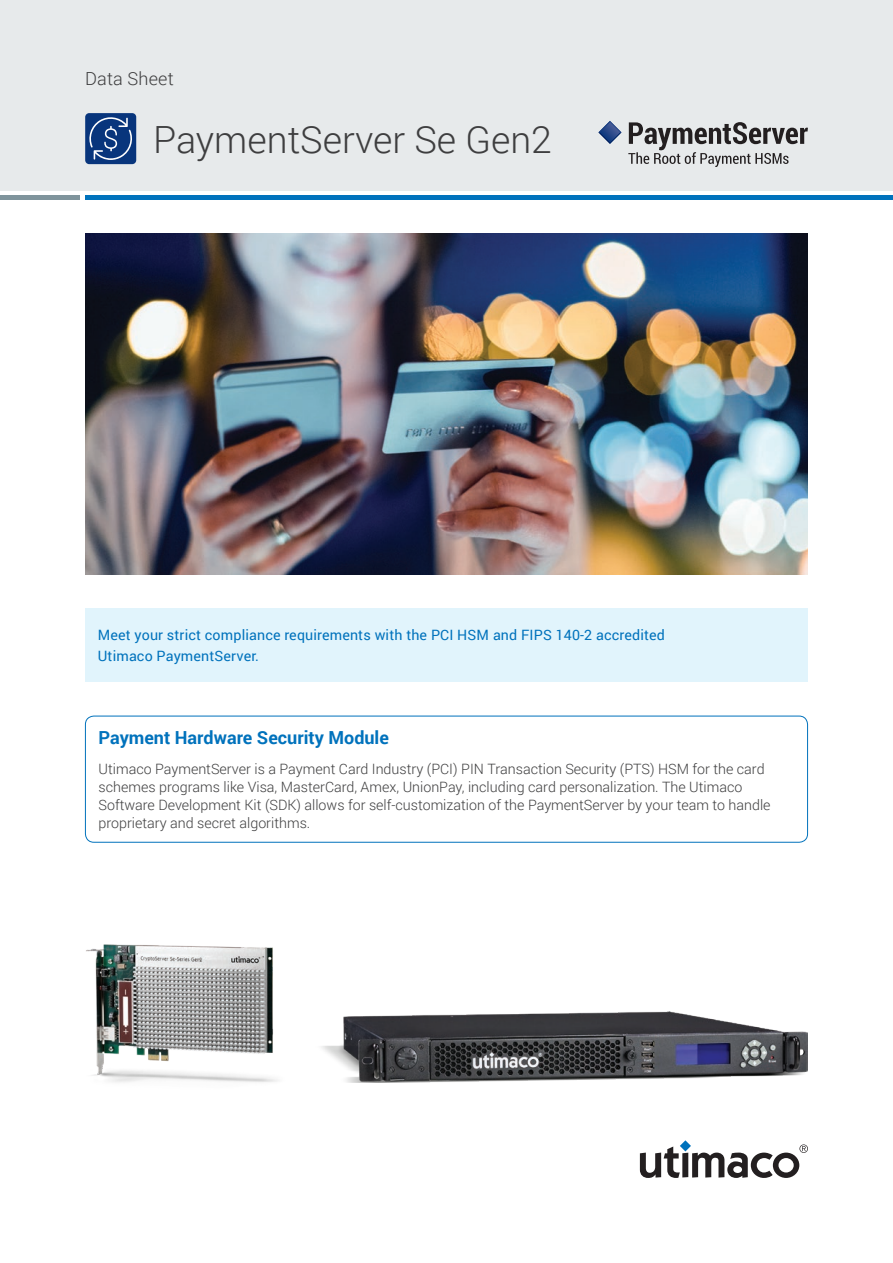
<style>
.page{position:relative;width:893px;height:1263px;background:#fff}
.page>*{position:absolute;margin:0;border:0;box-sizing:border-box;transform-origin:0 0}
._02_Header_2{font:300 37.5px "Roboto";color:#3e3e3f}
._05_Sub_Heading{font:700 18px "Roboto";color:#0072bc}
.Document_Type{font:300 18px "Roboto";letter-spacing:.01em;color:#3e3e3f}
._06_Content{font:300 14.25px/18px "Roboto";color:#3e3e3f}
._01_Short_descriptio{font:14.25px/21px "Roboto";letter-spacing:.01em;color:#0072bc}
</style>
<div class="page">
<div style="left:0;top:0;width:893px;height:190px;background:#e7eaeb"></div>
<hr style="left:85px;top:196px;width:808px;height:4px;background:#0072bc">
<hr style="left:0;top:196px;width:80px;height:4px;background:#7f949c">
<svg style="left:640px;top:1140px;width:168px;height:38px"></svg>
<img style="left:85px;top:234px;width:723px;height:340px">
<div style="left:85px;top:113px;width:51px;height:51px;background:#08357c;border-radius:4px"></div>
<svg style="left:89px;top:117px;width:43px;height:43px"></svg>
<svg style="left:628px;top:122px;width:180px;height:45px"></svg>
<svg style="left:598px;top:121px;width:23px;height:23px"></svg>
<div style="left:85px;top:608px;width:723px;height:74px;background:#e1f4fc"></div>
<div style="left:85px;top:716px;width:723px;height:127px;border:1px solid #0072bc;border-radius:9px"></div>
<img style="left:321px;top:1011px;width:487px;height:71px">
<img style="left:86px;top:944px;width:192px;height:138px">
<p class="Document_Type" style="left:85px;top:66px;width:90px">Data Sheet</p>
<p class="_02_Header_2" style="left:153px;top:114px;width:400px">PaymentServer Se Gen2</p>
<p class="_01_Short_descriptio" style="left:98px;top:624px;width:569px">Meet your strict compliance requirements with the PCI HSM and FIPS 140-2 accredited<br>Utimaco PaymentServer.</p>
<p class="_05_Sub_Heading" style="left:99px;top:724px;width:292px">Payment Hardware Security Module</p>
<p class="_06_Content" style="left:99px;top:760px;width:673px">Utimaco PaymentServer is a Payment Card Industry (PCI) PIN Transaction Security (PTS) HSM for the card schemes programs like Visa, MasterCard, Amex, UnionPay, including card personalization. The Utimaco Software Development Kit (SDK) allows for self-customization of the PaymentServer by your team to handle proprietary and secret algorithms.</p>
</div>
